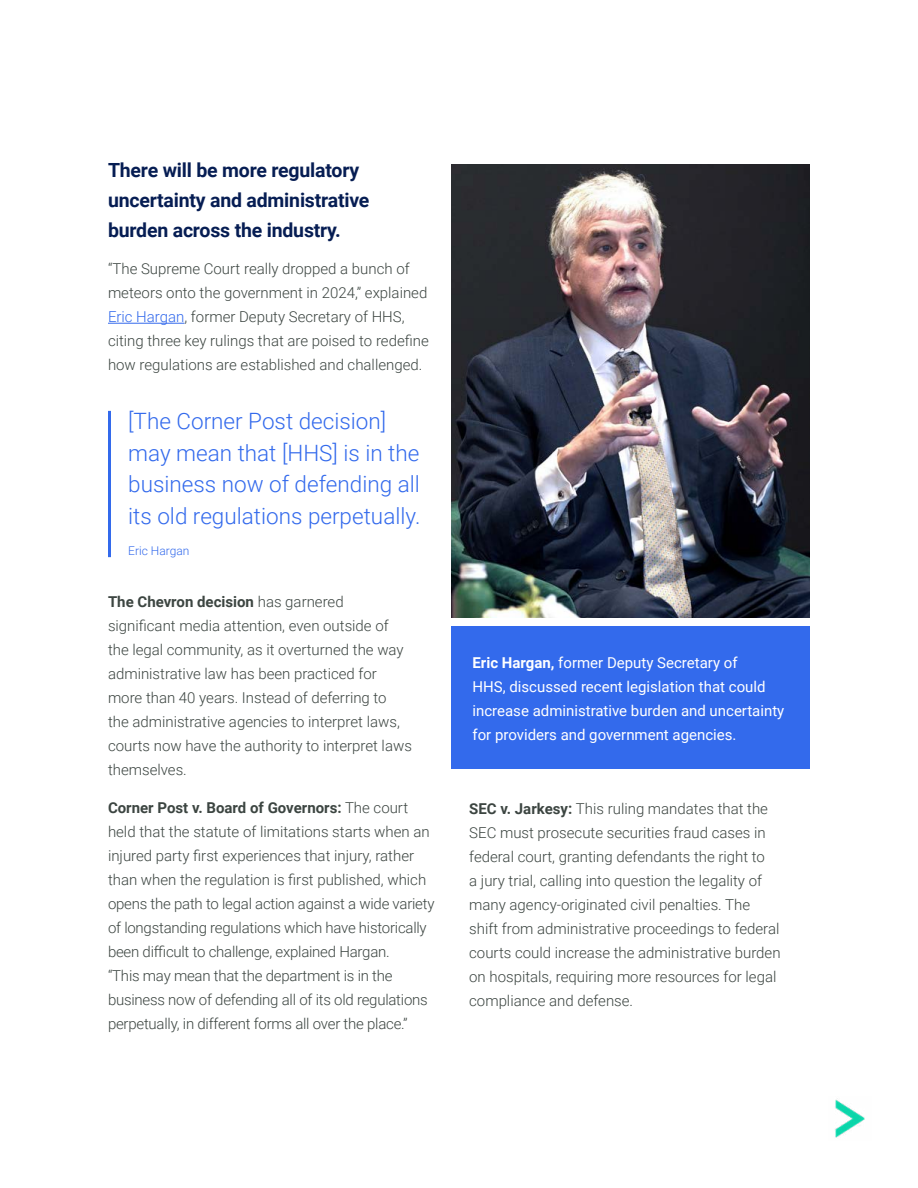
<style>
.page{position:relative;width:918px;height:1188px;background:#fff}
.page>*{position:absolute;margin:0;border:0;box-sizing:border-box;transform-origin:0 0}
.t1{font:300 22.5px/31.5px "Roboto";color:#336aec}
.t2{font:700 19.5px/30px "Roboto";letter-spacing:-.01em;color:#061d53}
.t3{font:300 15px/24px "Roboto";color:#3c4541}
.t4{font:15px/24px "Roboto";color:#fff}
.t5{font:300 12px "Roboto";color:#336aec}
.s1{color:#336aec}
.s2{font-weight:700}
</style>
<div class="page">
<img style="left:835px;top:1099px;width:30px;height:39px">
<img style="left:451px;top:164px;width:359px;height:454px">
<hr style="left:108px;top:323px;width:76px;height:1px;background:#336aec">
<hr style="left:108px;top:411px;width:3px;height:146px;background:#336aec">
<div style="left:451px;top:626px;width:359px;height:143px;background:#336aec"></div>
<h2 class="t2" style="left:108px;top:154px;width:263px">There will be more regulatory uncertainty and administrative burden across the industry.</h2>
<p class="t3" style="left:108px;top:256px;width:322px">“The Supreme Court really dropped a bunch of meteors onto the government in 2024,” explained <span class="s1">Eric Hargan</span>, former Deputy Secretary of HHS, citing three key rulings that are poised to redefine how regulations are established and challenged.</p>
<h1 class="t1" style="left:128px;top:405px;width:294px">[The Corner Post decision] may mean that [HHS] is in the business now of defending all its old regulations perpetually.</h1>
<p class="t5" style="left:128px;top:543px;width:63px">Eric Hargan</p>
<p class="t3" style="left:108px;top:590px;width:305px"><span class="s2">The Chevron decision</span> has garnered significant media attention, even outside of the legal community, as it overturned the way administrative law has been practiced for more than 40 years. Instead of deferring to<br>the administrative agencies to interpret laws, courts now have the authority to interpret laws themselves.</p>
<p class="t3" style="left:108px;top:795px;width:328px"><span class="s2">Corner Post v. Board of Governors:</span> The court held that the statute of limitations starts when an injured party first experiences that injury, rather than when the regulation is first published, which opens the path to legal action against a wide variety of longstanding regulations which have historically been difficult to challenge, explained Hargan.<br>“This may mean that the department is in the business now of defending all of its old regulations perpetually, in different forms all over the place.”</p>
<p class="t3" style="left:469px;top:796px;width:313px"><span class="s2">SEC v. Jarkesy:</span> This ruling mandates that the SEC must prosecute securities fraud cases in federal court, granting defendants the right to<br>a jury trial, calling into question the legality of many agency-originated civil penalties. The shift from administrative proceedings to federal courts could increase the administrative burden on hospitals, requiring more resources for legal compliance and defense.</p>
<p class="t4" style="left:472px;top:650px;width:313px"><span class="s2">Eric Hargan,</span> former Deputy Secretary of<br>HHS, discussed recent legislation that could increase administrative burden and uncertainty for providers and government agencies.</p>
</div>
